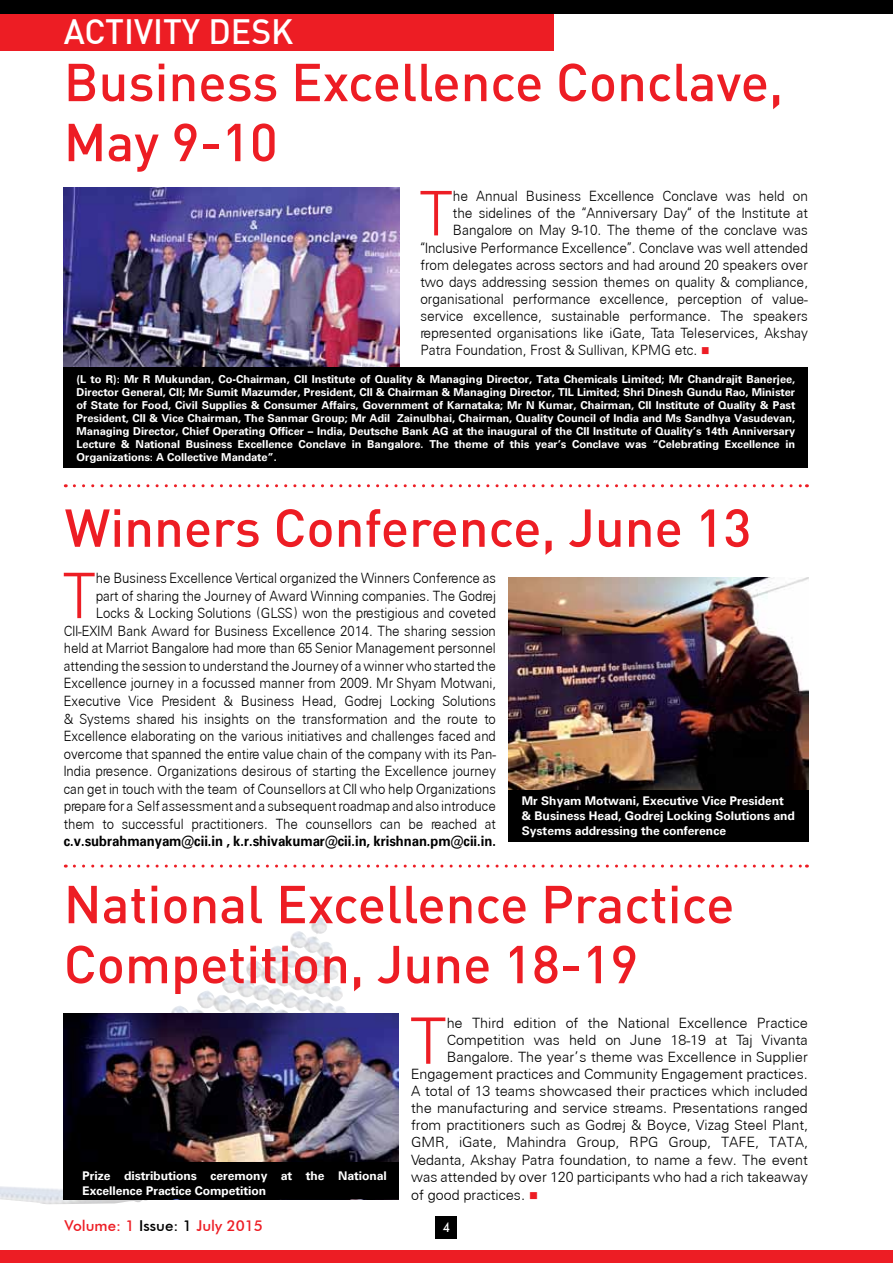
<style>
.page{position:relative;width:893px;height:1263px;background:#fff}
.page>*{position:absolute;margin:0;border:0;box-sizing:border-box;transform-origin:0 0}
.t1{font:64.05px "Light G Esans";color:#ed1d24}
.t2{font:62.85px "Light G Esans";color:#ed1d24;scale:.92 1}
.t3{font:61.65px "Light G Esans";color:#ed1d24;scale:.95 1}
.t4{font:500 52.5px/60px "DIN";color:#ed1d24}
.t5{font:500 34.5px "DIN";color:#fff}
.t6{font:500 15px "Futura BT";color:#ed1d24}
.t7{font:14.25px/17.5px "Light G Esans";color:#000;text-align:right;scale:.92 1}
.t8{font:14.25px "Light G Esans";color:#000}
.t9{font:14.25px "Light G Esans";color:#000;scale:.95 1}
.t10{font:700 14.25px "Reg G Esans";color:#000;scale:.91 1}
.t11{font:500 13.5px "Futura BT";color:#fff;scale:.9 1}
.t12{font:700 12px/15px "Reg G Esans";color:#fff}
.t13{font:700 10.95px/13.2px "Reg G Esans";color:#fff;text-align:justify}
.s1{color:#ed1d24}
.s2{color:#000}
</style>
<div class="page">
<div style="left:0;top:14px;width:554px;height:36px;background:#ed1d24"></div>
<div style="left:0;top:0;width:893px;height:14px;background:#000"></div>
<div style="left:0;top:1250px;width:893px;height:13px;background:#ed1d24"></div>
<div style="left:436px;top:1216px;width:21px;height:22px;background:#000"></div>
<img style="left:0;top:922px;width:342px;height:282px">
<svg style="left:74px;top:484px;width:733px;height:3px"></svg>
<svg style="left:74px;top:864px;width:733px;height:3px"></svg>
<img style="left:64px;top:187px;width:335px;height:180px">
<div style="left:64px;top:367px;width:744px;height:101px;background:#000"></div>
<img style="left:64px;top:1014px;width:334px;height:149px">
<div style="left:64px;top:1163px;width:334px;height:36px;background:#000"></div>
<img style="left:509px;top:577px;width:300px;height:214px">
<div style="left:509px;top:791px;width:300px;height:51px;background:#000"></div>
<h3 class="t5" style="left:64px;top:9px;width:231px">ACTIVITY DESK</h3>
<h3 class="t4" style="left:64px;top:50px;width:721px">Business Excellence Conclave,<br>May 9-10</h3>
<h3 class="t3" style="left:419px;top:174px;width:37px">T</h3>
<p class="t9" style="left:453px;top:187px;width:375px">he Annual Business Excellence Conclave was held on</p>
<p class="t9" style="left:453px;top:204px;width:375px">the sidelines of the “Anniversary Day“ of the Institute at</p>
<p class="t9" style="left:453px;top:221px;width:375px">Bangalore on May 9-10. The theme of the conclave was</p>
<p class="t9" style="left:420px;top:238px;width:409px">“Inclusive Performance Excellence”. Conclave was well attended</p>
<p class="t9" style="left:420px;top:255px;width:409px">from delegates across sectors and had around 20 speakers over</p>
<p class="t9" style="left:420px;top:273px;width:409px">two days addressing session themes on quality &amp; compliance,</p>
<p class="t9" style="left:420px;top:290px;width:409px">organisational performance excellence, perception of value-</p>
<p class="t9" style="left:420px;top:307px;width:409px">service excellence, sustainable performance. The speakers</p>
<p class="t9" style="left:420px;top:324px;width:409px">represented organisations like iGate, Tata Teleservices, Akshay</p>
<p class="t9" style="left:420px;top:341px;width:306px">Patra Foundation, Frost &amp; Sullivan, KPMG etc. <span class="s1">■</span></p>
<p class="t13" style="left:77px;top:372px;width:720px">(L to R): Mr R Mukundan, Co-Chairman, CII Institute of Quality &amp; Managing Director, Tata Chemicals Limited; Mr Chandrajit Banerjee, Director General, CII; Mr Sumit Mazumder, President, CII &amp; Chairman &amp; Managing Director, TIL Limited; Shri Dinesh Gundu Rao, Minister of State for Food, Civil Supplies &amp; Consumer Affairs, Government of Karnataka; Mr N Kumar, Chairman, CII Institute of Quality &amp; Past President, CII &amp; Vice Chairman, The Sanmar Group; Mr Adil Zainulbhai, Chairman, Quality Council of India and Ms Sandhya Vasudevan, Managing Director, Chief Operating Officer – India, Deutsche Bank AG at the inaugural of the CII Institute of Quality’s 14th Anniversary Lecture &amp; National Business Excellence Conclave in Bangalore. The theme of this year’s Conclave was “Celebrating Excellence in Organizations: A Collective Mandate”.</p>
<h3 class="t4" style="left:65px;top:496px;width:688px">Winners Conference, June 13</h3>
<p class="t7" style="left:64px;top:569px;width:471px">he Business Excellence Vertical organized the Winners Conference as<br>part of sharing the Journey of Award Winning companies. The Godrej Locks &amp; Locking Solutions (GLSS) won the prestigious and coveted CII-EXIM Bank Award for Business Excellence 2014. The sharing session held at Marriot Bangalore had more than 65 Senior Management personnel attending the session to understand the Journey of a winner who started the Excellence journey in a focussed manner from 2009. Mr Shyam Motwani, Executive Vice President &amp; Business Head, Godrej Locking Solutions &amp; Systems shared his insights on the transformation and the route to Excellence elaborating on the various initiatives and challenges faced and overcome that spanned the entire value chain of the company with its Pan-India presence. Organizations desirous of starting the Excellence journey can get in touch with the team of Counsellors at CII who help Organizations prepare for a Self assessment and a subsequent roadmap and also introduce them to successful practitioners. The counsellors can be reached at</p>
<p class="t10" style="left:64px;top:832px;width:476px">c.v.subrahmanyam@cii.in , k.r.shivakumar@cii.in, krishnan.pm@cii.in.</p>
<h2 class="t2" style="left:63px;top:556px;width:38px">T</h2>
<p class="t12" style="left:522px;top:793px;width:274px">Mr Shyam Motwani, Executive Vice President &amp; Business Head, Godrej Locking Solutions and<br>Systems addressing the conference</p>
<h3 class="t4" style="left:64px;top:872px;width:672px">National Excellence Practice<br>Competition, June 18-19</h3>
<p class="t12" style="left:83px;top:1168px;width:306px">Prize distributions ceremony at the National<br>Excellence Practice Competition</p>
<h1 class="t1" style="left:410px;top:1000px;width:38px">T</h1>
<p class="t8" style="left:447px;top:1014px;width:363px">he Third edition of the National Excellence Practice</p>
<p class="t8" style="left:447px;top:1031px;width:363px">Competition was held on June 18-19 at Taj Vivanta</p>
<p class="t8" style="left:447px;top:1048px;width:363px">Bangalore. The year’s theme was Excellence in Supplier</p>
<p class="t8" style="left:411px;top:1065px;width:398px">Engagement practices and Community Engagement practices.</p>
<p class="t8" style="left:411px;top:1082px;width:398px">A total of 13 teams showcased their practices which included</p>
<p class="t8" style="left:411px;top:1099px;width:398px">the manufacturing and service streams. Presentations ranged</p>
<p class="t8" style="left:411px;top:1116px;width:398px">from practitioners such as Godrej &amp; Boyce, Vizag Steel Plant,</p>
<p class="t8" style="left:411px;top:1133px;width:398px">GMR, iGate, Mahindra Group, RPG Group, TAFE, TATA,</p>
<p class="t8" style="left:411px;top:1150px;width:398px">Vedanta, Akshay Patra foundation, to name a few. The event</p>
<p class="t8" style="left:411px;top:1167px;width:398px">was attended by over 120 participants who had a rich takeaway</p>
<p class="t8" style="left:411px;top:1185px;width:128px">of good practices. <span class="s1">■</span></p>
<p class="t6" style="left:65px;top:1216px;width:200px">Volume: 1 <span class="s2">Issue: 1</span> July 2015</p>
<p class="t11" style="left:443px;top:1219px;width:10px">4</p>
</div>
